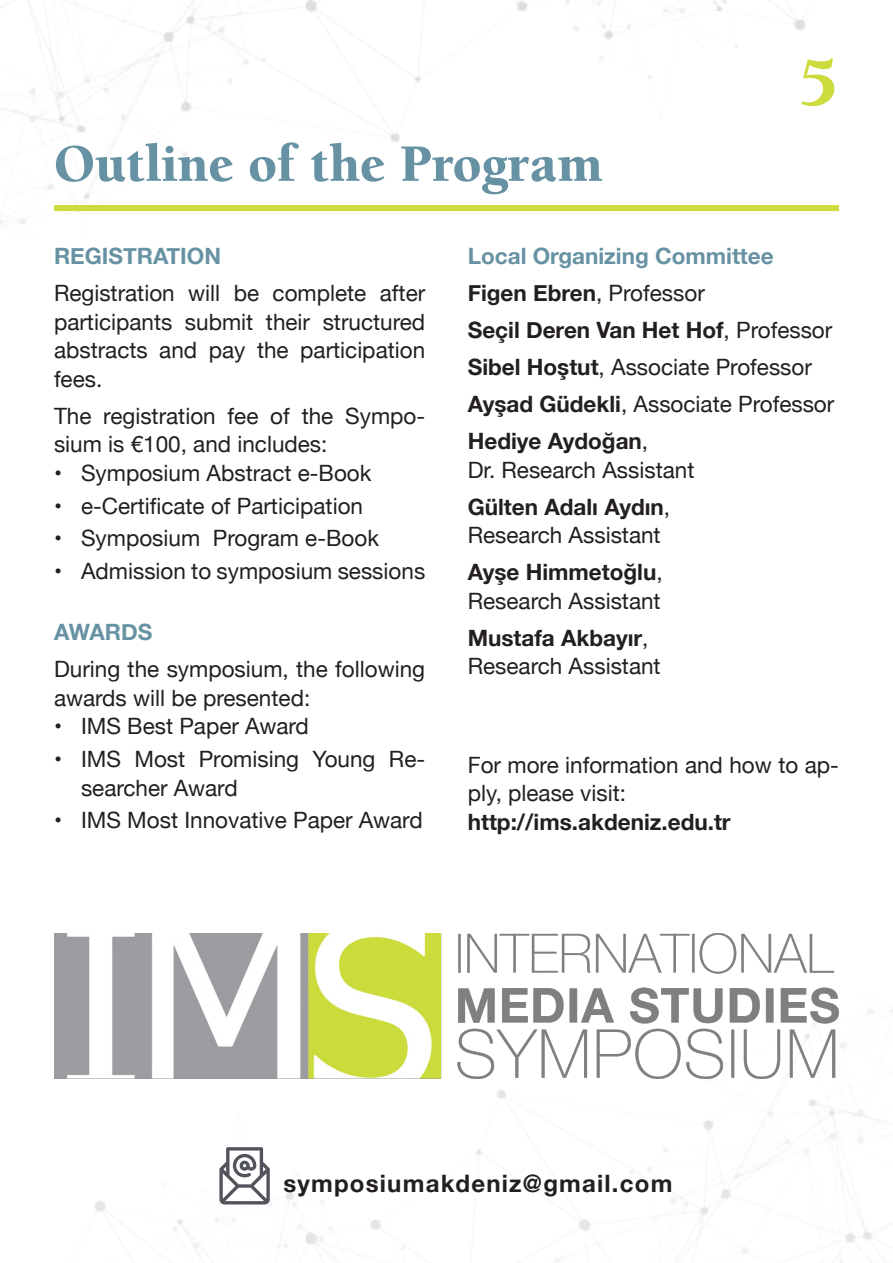
<style>
.page{position:relative;width:893px;height:1263px;background:#fff}
.page>*{position:absolute;margin:0;border:0;box-sizing:border-box;transform-origin:0 0}
.t1{font:900 72px "Berkeley";color:#ccdc3d}
.t2{font:900 54px "Berkeley";color:#6792a3}
.t3{font:700 24px "Helvetica Neue";letter-spacing:.05em;color:#231f20}
.t4{font:22.5px/28.5px "Helvetica Neue";color:#231f20}
.t5{font:700 22.5px "Helvetica Neue";color:#231f20}
.t6{font:700 22.5px "Helvetica Neue";color:#6792a3}
.s1{font-weight:400}
.s2{font-weight:700}
</style>
<div class="page">
<img style="left:54px;top:1009px;width:839px;height:254px">
<img style="left:0;top:0;width:805px;height:224px">
<div style="left:54px;top:205px;width:785px;height:6px;background:#ccdc3d"></div>
<img style="left:54px;top:934px;width:785px;height:144px">
<svg style="left:219px;top:1147px;width:51px;height:57px"></svg>
<p class="t2" style="left:54px;top:135px;width:550px">Outline of the Program</p>
<p class="t1" style="left:799px;top:44px;width:42px">5</p>
<p class="t6" style="left:54px;top:239px;width:169px">REGISTRATION</p>
<p class="t4" style="left:54px;top:280px;width:373px;text-align:justify">Registration will be complete after participants submit their structured abstracts and pay the participation fees.</p>
<p class="t4" style="left:54px;top:403px;width:373px">The registration fee of the Sympo&shy;sium is €100, and includes:</p>
<p class="t4" style="left:54px;top:460px;width:319px">• Symposium Abstract e-Book</p>
<p class="t4" style="left:54px;top:493px;width:311px">• e-Certificate of Participation</p>
<p class="t4" style="left:54px;top:525px;width:327px">• Symposium Program e-Book</p>
<p class="t4" style="left:54px;top:558px;width:373px">• Admission to symposium sessions</p>
<p class="t6" style="left:54px;top:615px;width:100px">AWARDS</p>
<p class="t4" style="left:54px;top:656px;width:373px">During the symposium, the following awards will be presented:</p>
<p class="t4" style="left:54px;top:713px;width:256px">• IMS Best Paper Award</p>
<p class="t4" style="left:81px;top:746px;width:346px;text-indent:-27px">• IMS Most Promising Young Re&shy;searcher Award</p>
<p class="t4" style="left:54px;top:807px;width:370px">• IMS Most Innovative Paper Award</p>
<p class="t6" style="left:468px;top:239px;width:307px">Local Organizing Committee</p>
<p class="t5" style="left:468px;top:276px;width:239px">Figen Ebren<span class="s1">, Professor</span></p>
<p class="t5" style="left:468px;top:313px;width:366px">Seçil Deren Van Het Hof<span class="s1">, Professor</span></p>
<p class="t4" style="left:468px;top:354px;width:346px"><span class="s2">Sibel Hoştut</span>, Associate Professor</p>
<p class="t4" style="left:468px;top:391px;width:368px"><span class="s2">Ayşad Güdekli</span>, Associate Professor</p>
<p class="t5" style="left:468px;top:424px;width:182px">Hediye Aydoğan<span class="s1">,</span></p>
<p class="t4" style="left:468px;top:457px;width:228px">Dr. Research Assistant</p>
<p class="t5" style="left:468px;top:489px;width:204px">Gülten Adalı Aydın<span class="s1">,</span></p>
<p class="t4" style="left:468px;top:522px;width:194px">Research Assistant</p>
<p class="t5" style="left:468px;top:555px;width:196px">Ayşe Himmetoğlu<span class="s1">,</span></p>
<p class="t4" style="left:468px;top:588px;width:194px">Research Assistant</p>
<p class="t5" style="left:468px;top:620px;width:182px">Mustafa Akbayır<span class="s1">,</span></p>
<p class="t4" style="left:468px;top:653px;width:194px">Research Assistant</p>
<p class="t4" style="left:468px;top:752px;width:373px">For more information and how to ap&shy;ply, please visit:</p>
<p class="t5" style="left:468px;top:804px;width:264px">http://ims.akdeniz.edu.tr</p>
<p class="t3" style="left:283px;top:1164px;width:390px">symposiumakdeniz@gmail.com</p>
</div>
